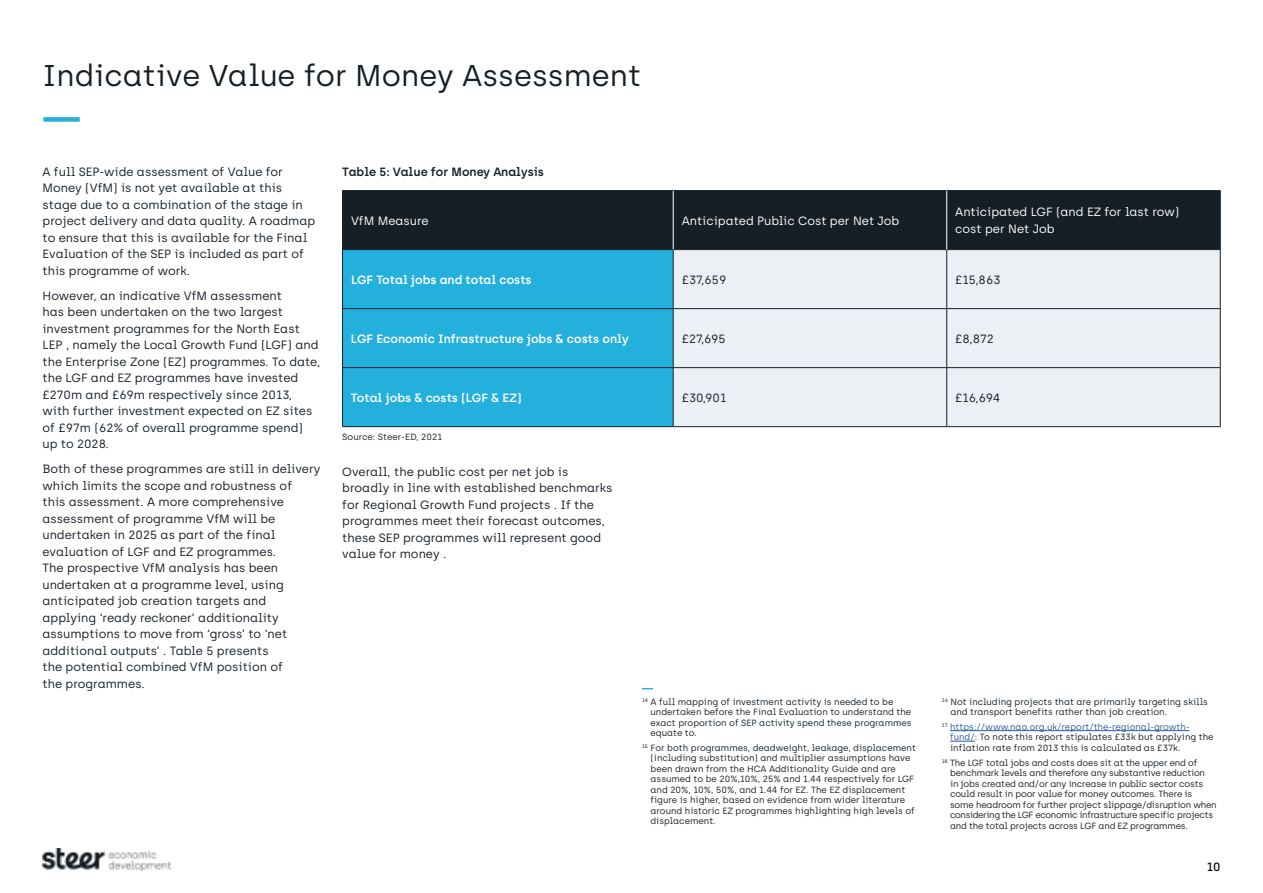
<style>
.page{position:relative;width:1263px;height:893px;background:#fff}
.page>*{position:absolute;margin:0;border:0;box-sizing:border-box;transform-origin:0 0}
.t1{font:30px "Archia";color:#161f26}
.t2{font:12px/16.5px "Archia";color:#161f26}
.t3{font:600 12px "Archia";color:#fff}
.t4{font:12px/16.5px "Archia";color:#fff}
.t5{font:600 12px "Archia";color:#161f26}
.t6{font:500 12px "Archia";color:#000}
.t7{font:9px/10.5px "Archia";color:#161f26}
.t8{font:9px/10.5px "Archia";letter-spacing:-.02em;color:#161f26}
.s1{color:#275b9b}
</style>
<div class="page">
<div style="left:343px;top:191px;width:877px;height:58px;background:#161f26"></div>
<div style="left:343px;top:250px;width:330px;height:176px;background:#24b0dc"></div>
<div style="left:674px;top:250px;width:546px;height:176px;background:#ebf0f4"></div>
<hr style="left:342px;top:190px;width:331px;height:1px;background:#161f26">
<hr style="left:342px;top:191px;width:1px;height:58px;background:#161f26">
<hr style="left:673px;top:190px;width:274px;height:1px;background:#161f26">
<hr style="left:947px;top:190px;width:273px;height:1px;background:#161f26">
<hr style="left:1220px;top:191px;width:1px;height:58px;background:#161f26">
<hr style="left:342px;top:249px;width:331px;height:1px;background:#161f26">
<hr style="left:342px;top:250px;width:1px;height:58px;background:#161f26">
<hr style="left:673px;top:249px;width:274px;height:1px;background:#161f26">
<hr style="left:673px;top:250px;width:1px;height:58px;background:#161f26">
<hr style="left:947px;top:249px;width:273px;height:1px;background:#161f26">
<hr style="left:946px;top:250px;width:1px;height:58px;background:#161f26">
<hr style="left:1220px;top:250px;width:1px;height:58px;background:#161f26">
<hr style="left:342px;top:308px;width:331px;height:1px;background:#161f26">
<hr style="left:342px;top:309px;width:1px;height:58px;background:#161f26">
<hr style="left:673px;top:308px;width:274px;height:1px;background:#161f26">
<hr style="left:673px;top:309px;width:1px;height:58px;background:#161f26">
<hr style="left:947px;top:308px;width:273px;height:1px;background:#161f26">
<hr style="left:946px;top:309px;width:1px;height:58px;background:#161f26">
<hr style="left:1220px;top:309px;width:1px;height:58px;background:#161f26">
<hr style="left:342px;top:367px;width:331px;height:1px;background:#161f26">
<hr style="left:342px;top:368px;width:1px;height:58px;background:#161f26">
<hr style="left:673px;top:367px;width:274px;height:1px;background:#161f26">
<hr style="left:673px;top:368px;width:1px;height:58px;background:#161f26">
<hr style="left:947px;top:367px;width:273px;height:1px;background:#161f26">
<hr style="left:946px;top:368px;width:1px;height:58px;background:#161f26">
<hr style="left:1220px;top:368px;width:1px;height:58px;background:#161f26">
<hr style="left:342px;top:426px;width:331px;height:1px;background:#161f26">
<hr style="left:673px;top:426px;width:274px;height:1px;background:#161f26">
<hr style="left:947px;top:426px;width:273px;height:1px;background:#161f26">
<hr style="left:673px;top:191px;width:1px;height:58px;background:#fff">
<hr style="left:946px;top:191px;width:1px;height:58px;background:#fff">
<div style="left:43px;top:117px;width:37px;height:5px;background:#24b0dc"></div>
<hr style="left:950px;top:730px;width:239px;height:1px;background:#275b9b">
<svg style="left:950px;top:741px;width:25px;height:1px"></svg>
<img style="left:43px;top:848px;width:128px;height:23px">
<h1 class="t1" style="left:43px;top:58px;width:600px">Indicative Value for Money Assessment</h1>
<p class="t5" style="left:342px;top:164px;width:203px">Table 5: Value for Money Analysis</p>
<p class="t4" style="left:351px;top:212px;width:79px">VfM Measure</p>
<p class="t4" style="left:682px;top:212px;width:219px">Anticipated Public Cost per Net Job</p>
<p class="t4" style="left:955px;top:204px;width:226px">Anticipated LGF (and EZ for last row) cost per Net Job</p>
<p class="t3" style="left:351px;top:272px;width:182px">LGF Total jobs and total costs</p>
<p class="t2" style="left:682px;top:271px;width:46px">£37,659</p>
<p class="t2" style="left:955px;top:271px;width:47px">£15,863</p>
<p class="t2" style="left:43px;top:163px;width:274px">A full SEP-wide assessment of Value for Money (VfM) is not yet available at this stage due to a combination of the stage in project delivery and data quality. A roadmap to ensure that this is available for the Final Evaluation of the SEP is included as part of this programme of work.</p>
<p class="t2" style="left:43px;top:287px;width:279px">However, an indicative VfM assessment<br>has been undertaken on the two largest investment programmes for the North East LEP , namely the Local Growth Fund (LGF) and the Enterprise Zone (EZ) programmes. To date, the LGF and EZ programmes have invested £270m and £69m respectively since 2013, with further investment expected on EZ sites of £97m (62% of overall programme spend) up to 2028.</p>
<p class="t2" style="left:43px;top:461px;width:279px">Both of these programmes are still in delivery which limits the scope and robustness of<br>this assessment. A more comprehensive assessment of programme VfM will be undertaken in 2025 as part of the final evaluation of LGF and EZ programmes.<br>The prospective VfM analysis has been undertaken at a programme level, using anticipated job creation targets and applying ‘ready reckoner’ additionality assumptions to move from ‘gross’ to ‘net additional outputs’ . Table 5 presents<br>the potential combined VfM position of<br>the programmes.</p>
<p class="t2" style="left:342px;top:463px;width:272px">Overall, the public cost per net job is broadly in line with established benchmarks for Regional Growth Fund projects . If the programmes meet their forecast outcomes, these SEP programmes will represent good value for money .</p>
<p class="t3" style="left:351px;top:331px;width:279px">LGF Economic Infrastructure jobs &amp; costs only</p>
<p class="t2" style="left:682px;top:330px;width:46px">£27,695</p>
<p class="t2" style="left:955px;top:330px;width:40px">£8,872</p>
<p class="t3" style="left:351px;top:390px;width:172px">Total jobs &amp; costs (LGF &amp; EZ)</p>
<p class="t2" style="left:682px;top:389px;width:46px">£30,901</p>
<p class="t2" style="left:955px;top:389px;width:47px">£16,694</p>
<p class="t7" style="left:342px;top:431px;width:101px">Source: Steer-ED, 2021</p>
<p class="t7" style="left:651px;top:696px;width:263px;text-indent:-8px"><sup>14</sup> A full mapping of investment activity is needed to be undertaken before the Final Evaluation to understand the exact proportion of SEP activity spend these programmes equate to.</p>
<p class="t7" style="left:650px;top:742px;width:267px;text-indent:-8px"><sup>15</sup> For both programmes, deadweight, leakage, displacement (including substitution) and multiplier assumptions have been drawn from the HCA Additionality Guide and are assumed to be 20%,10%, 25% and 1.44 respectively for LGF and 20%, 10%, 50%, and 1.44 for EZ. The EZ displacement figure is higher, based on evidence from wider literature around historic EZ programmes highlighting high levels of displacement.</p>
<p class="t7" style="left:950px;top:696px;width:259px;text-indent:-9px"><sup>16</sup> Not including projects that are primarily targeting skills and transport benefits rather than job creation.</p>
<p class="t7" style="left:950px;top:721px;width:265px;text-indent:-8px"><sup>17</sup> <span class="s1">https://www.nao.org.uk/report/the-regional-growth&shy;fund/</span>: To note this report stipulates £33k but applying the inflation rate from 2013 this is calculated as £37k.</p>
<p class="t8" style="left:950px;top:757px;width:268px;text-indent:-8px"><sup>18</sup> The LGF total jobs and costs does sit at the upper end of benchmark levels and therefore any substantive reduction<br>in jobs created and/or any increase in public sector costs could result in poor value for money outcomes. There is some headroom for further project slippage/disruption when considering the LGF economic infrastructure specific projects and the total projects across LGF and EZ programmes.</p>
<p class="t6" style="left:1207px;top:859px;width:15px">10</p>
</div>
